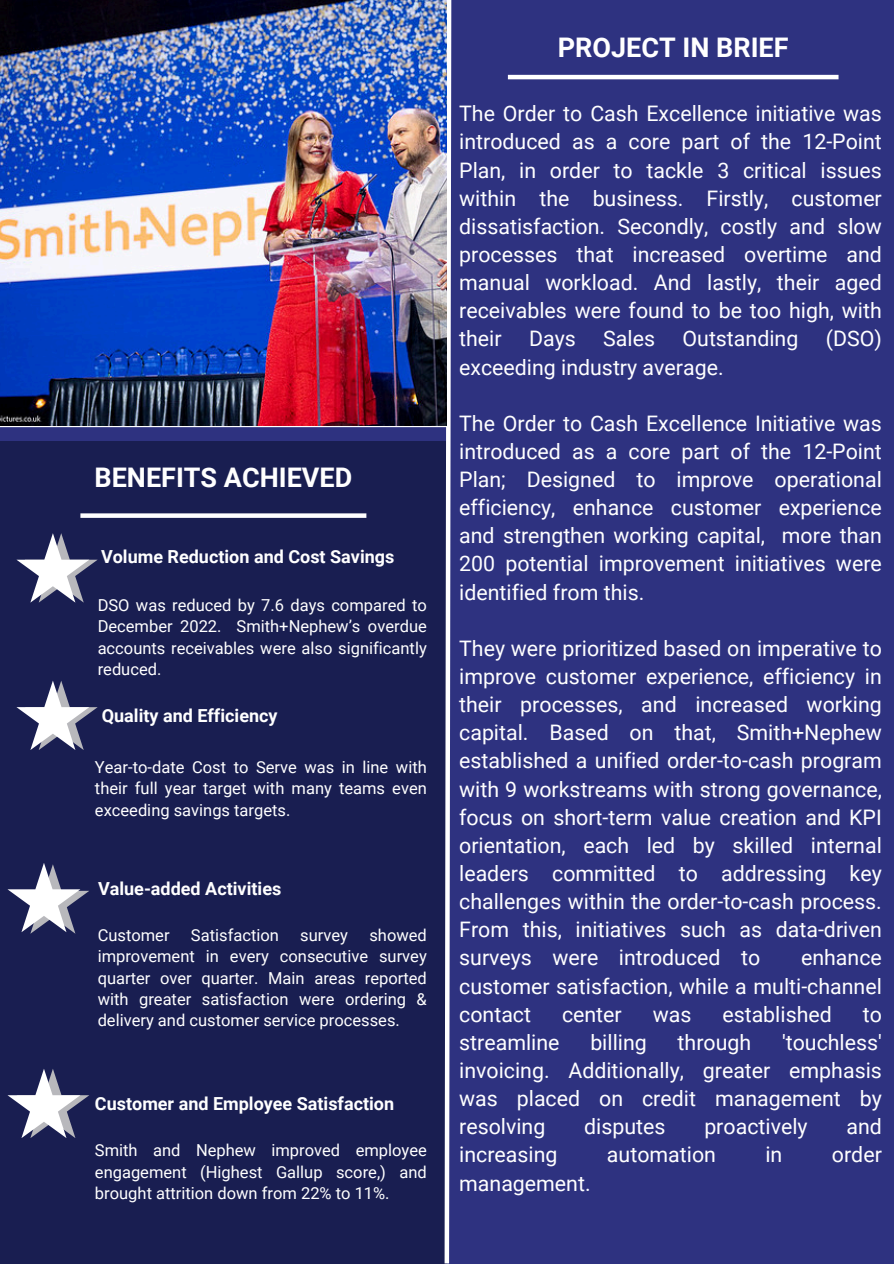
<style>
.page{position:relative;width:894px;height:1264px;background:#fff}
.page>*{position:absolute;margin:0;border:0;box-sizing:border-box;transform-origin:0 0}
.t1{font:700 27px "Roboto";color:#fff}
.t2{font:21.3px/28.2px "Roboto";color:#fff;text-align:justify}
.t3{font:700 18px "Roboto";color:#fff}
.t4{font:16.5px/21.3px "Roboto";color:#fff;text-align:justify}
</style>
<div class="page">
<div style="left:0;top:0;width:893px;height:1263px;background:#2e3280"></div>
<hr style="left:507px;top:75px;width:331px;height:4px;background:#fff">
<div style="left:0;top:441px;width:446px;height:822px;background:#191e51"></div>
<svg style="left:442px;top:0;width:10px;height:1263px"></svg>
<svg style="left:0;top:425px;width:446px;height:2px"></svg>
<div style="left:80px;top:513px;width:286px;height:5px;background:#fff"></div>
<svg style="left:16px;top:533px;width:82px;height:69px"></svg>
<svg style="left:16px;top:680px;width:82px;height:70px"></svg>
<svg style="left:7px;top:863px;width:82px;height:70px"></svg>
<svg style="left:7px;top:1069px;width:82px;height:69px"></svg>
<img style="left:0;top:0;width:447px;height:425px">
<p class="t1" style="left:94px;top:462px;width:259px">BENEFITS ACHIEVED</p>
<h1 class="t3" style="left:101px;top:546px;width:295px">Volume Reduction and Cost Savings</h1>
<p class="t4" style="left:98px;top:594px;width:330px">DSO was reduced by 7.6 days compared to December 2022. Smith+Nephew’s overdue accounts receivables were also significantly reduced.</p>
<p class="t3" style="left:102px;top:705px;width:177px">Quality and Efficiency</p>
<h3 class="t4" style="left:95px;top:756px;width:333px">Year-to-date Cost to Serve was in line with their full year target with many teams even exceeding savings targets.</h3>
<h3 class="t3" style="left:98px;top:877px;width:185px">Value-added Activities</h3>
<h1 class="t4" style="left:98px;top:924px;width:73px">Customer</h1>
<h1 class="t4" style="left:191px;top:924px;width:89px">Satisfaction</h1>
<h1 class="t4" style="left:300px;top:924px;width:49px">survey</h1>
<h1 class="t4" style="left:98px;top:924px;width:330px;text-indent:271px">showed improvement in every consecutive survey quarter over quarter. Main areas reported with greater satisfaction were ordering &amp; delivery and customer service processes.</h1>
<p class="t3" style="left:95px;top:1093px;width:301px">Customer and Employee Satisfaction</p>
<p class="t4" style="left:95px;top:1139px;width:333px">Smith and Nephew improved employee engagement (Highest Gallup score,) and brought attrition down from 22% to 11%.</p>
<p class="t1" style="left:557px;top:32px;width:232px">PROJECT IN BRIEF</p>
<h3 class="t2" style="left:459px;top:100px;width:424px">The Order to Cash Excellence initiative was introduced as a core part of the 12-Point Plan, in order to tackle 3 critical issues within the business. Firstly, customer dissatisfaction. Secondly, costly and slow processes that increased overtime and manual workload. And lastly, their aged receivables were found to be too high, with their</h3>
<h3 class="t2" style="left:529px;top:325px;width:48px">Days</h3>
<h3 class="t2" style="left:603px;top:325px;width:53px">Sales</h3>
<h3 class="t2" style="left:682px;top:325px;width:117px">Outstanding</h3>
<h3 class="t2" style="left:825px;top:325px;width:58px">(DSO)</h3>
<h3 class="t2" style="left:459px;top:353px;width:266px">exceeding industry average.</h3>
<p class="t2" style="left:459px;top:409px;width:424px">The Order to Cash Excellence Initiative was introduced as a core part of the 12-Point Plan; Designed to improve operational efficiency, enhance customer experience and strengthen working capital, more than 200 potential improvement initiatives were identified from this.</p>
<h3 class="t2" style="left:459px;top:634px;width:424px">They were prioritized based on imperative to improve customer experience, efficiency in their processes, and increased working capital. Based on that, Smith+Nephew established a unified order-to-cash program with 9 workstreams with strong governance, focus on short-term value creation and KPI orientation, each led by skilled internal leaders committed to addressing key challenges within the order-to-cash process.<br>From this, initiatives such as data-driven surveys were introduced to</h3>
<h3 class="t2" style="left:459px;top:944px;width:424px;text-indent:342px">enhance customer satisfaction, while a multi-channel contact</h3>
<h3 class="t2" style="left:562px;top:1000px;width:61px">center</h3>
<h3 class="t2" style="left:652px;top:1000px;width:40px">was</h3>
<h3 class="t2" style="left:722px;top:1000px;width:111px">established</h3>
<h3 class="t2" style="left:862px;top:1000px;width:21px">to</h3>
<h3 class="t2" style="left:459px;top:1028px;width:424px;text-indent:323px">'touchless' invoicing. Additionally, greater emphasis was placed on credit management by resolving</h3>
<h3 class="t2" style="left:459px;top:1028px;width:102px">streamline</h3>
<h3 class="t2" style="left:590px;top:1028px;width:58px">billing</h3>
<h3 class="t2" style="left:677px;top:1028px;width:75px">through</h3>
<h3 class="t2" style="left:584px;top:1112px;width:83px">disputes</h3>
<h3 class="t2" style="left:704px;top:1112px;width:105px">proactively</h3>
<h3 class="t2" style="left:846px;top:1112px;width:37px">and</h3>
<h3 class="t2" style="left:459px;top:1140px;width:100px">increasing</h3>
<h3 class="t2" style="left:606px;top:1140px;width:110px">automation</h3>
<h3 class="t2" style="left:765px;top:1140px;width:18px">in</h3>
<h3 class="t2" style="left:831px;top:1140px;width:51px">order</h3>
<h3 class="t2" style="left:459px;top:1169px;width:133px">management.</h3>
</div>
